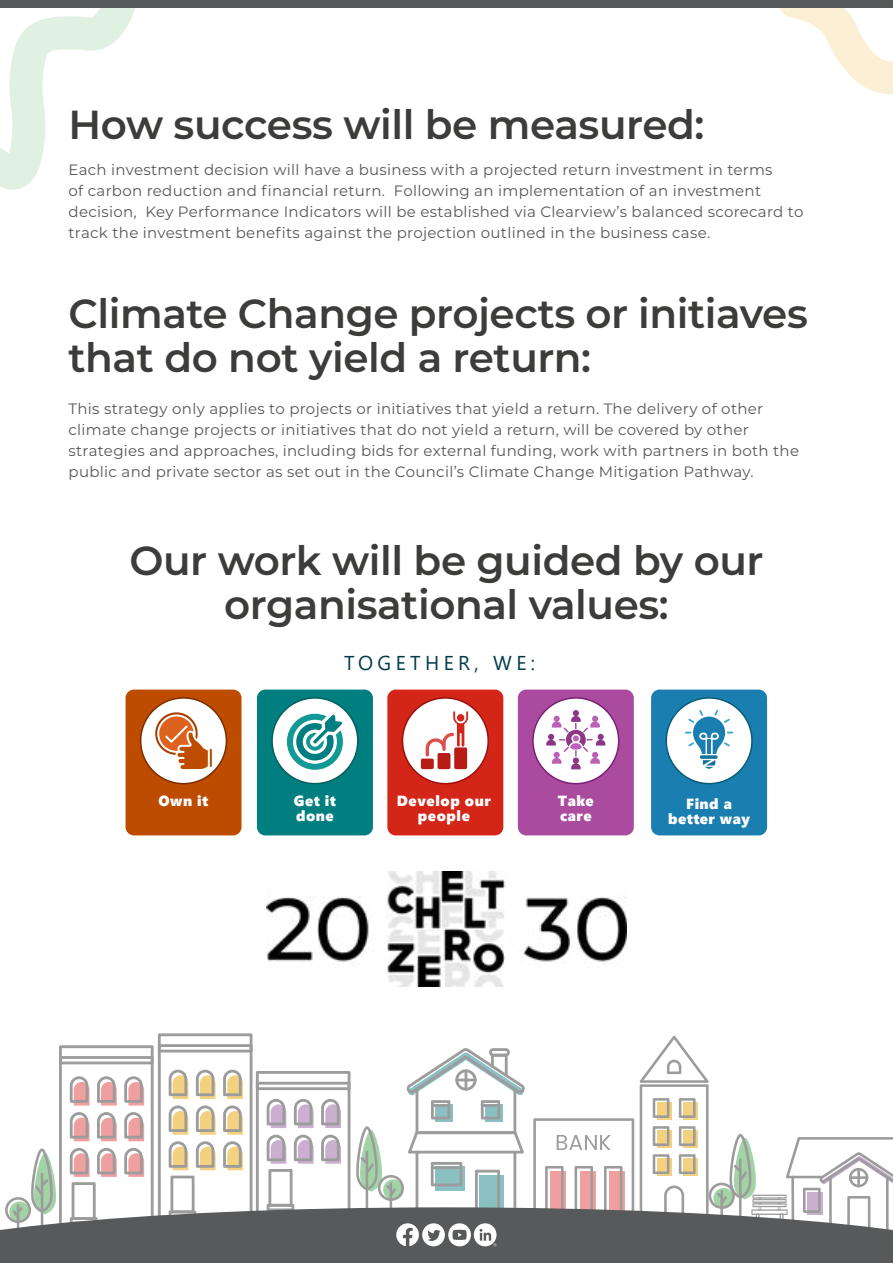
<style>
.page{position:relative;width:893px;height:1263px;background:#fff}
.page>*{position:absolute;margin:0;border:0;box-sizing:border-box;transform-origin:0 0}
.t1{font:600 40.5px/44px "Montserrat";letter-spacing:-.01em;color:#3c3c3b}
.t2{font:20.1px "Segoe UI";letter-spacing:.22em;color:#003b49}
.t3{font:15px/21px "Montserrat";letter-spacing:.02em;color:#575756}
.t4{font:14.7px/15.5px "Segoe UI Black";letter-spacing:.03em;color:#fff}
</style>
<div class="page">
<svg style="left:533px;top:1118px;width:101px;height:89px"></svg>
<svg style="left:640px;top:1036px;width:253px;height:171px"></svg>
<svg style="left:0;top:7px;width:159px;height:183px"></svg>
<svg style="left:765px;top:7px;width:128px;height:88px"></svg>
<div style="left:518px;top:690px;width:116px;height:145px;background:#aa4ba0;border-radius:8px"></div>
<div style="left:126px;top:690px;width:116px;height:145px;background:#bd4b00;border-radius:8px"></div>
<div style="left:141px;top:698px;width:85px;height:86px;background:#fff;border-radius:50%"></div>
<div style="left:257px;top:690px;width:116px;height:145px;background:#007e80;border-radius:8px"></div>
<div style="left:272px;top:698px;width:86px;height:86px;background:#fff;border-radius:50%"></div>
<div style="left:387px;top:690px;width:116px;height:145px;background:#d32518;border-radius:8px"></div>
<div style="left:402px;top:698px;width:86px;height:86px;background:#fff;border-radius:50%"></div>
<div style="left:533px;top:698px;width:86px;height:86px;background:#fff;border-radius:50%"></div>
<div style="left:651px;top:690px;width:116px;height:145px;background:#1b7eb1;border-radius:8px"></div>
<div style="left:666px;top:698px;width:86px;height:86px;background:#fff;border-radius:50%"></div>
<svg style="left:155px;top:712px;width:57px;height:57px"></svg>
<div style="left:140px;top:697px;width:87px;height:87px;border:2px solid #7c2d01;border-radius:50%"></div>
<div style="left:271px;top:697px;width:88px;height:87px;border:2px solid #03605d;border-radius:50%"></div>
<div style="left:402px;top:697px;width:87px;height:87px;border:2px solid #99100d;border-radius:50%"></div>
<div style="left:532px;top:697px;width:87px;height:87px;border:2px solid #772275;border-radius:50%"></div>
<div style="left:665px;top:697px;width:88px;height:87px;border:2px solid #085b75;border-radius:50%"></div>
<svg style="left:685px;top:710px;width:48px;height:44px"></svg>
<svg style="left:703px;top:760px;width:12px;height:9px"></svg>
<svg style="left:700px;top:755px;width:18px;height:4px"></svg>
<div style="left:438px;top:753px;width:12px;height:16px;background:#b71d15;border-radius:2px"></div>
<div style="left:421px;top:758px;width:13px;height:11px;background:#b71d15;border-radius:2px"></div>
<svg style="left:426px;top:711px;width:42px;height:45px"></svg>
<div style="left:454px;top:747px;width:13px;height:22px;background:#b71d15;border-radius:2px"></div>
<svg style="left:287px;top:714px;width:56px;height:56px"></svg>
<svg style="left:546px;top:710px;width:59px;height:59px"></svg>
<svg style="left:0;top:1207px;width:893px;height:56px;background:#686869"></svg>
<svg style="left:5px;top:1033px;width:520px;height:213px"></svg>
<div style="left:0;top:0;width:893px;height:7px;background:#58595a"></div>
<img style="left:267px;top:871px;width:359px;height:115px">
<h1 class="t1" style="left:69px;top:101px;width:637px">How success will be measured:</h1>
<p class="t3" style="left:69px;top:159px;width:736px">Each investment decision will have a business with a projected return investment in terms<br>of carbon reduction and financial return. Following an implementation of an investment decision, Key Performance Indicators will be established via Clearview’s balanced scorecard to track the investment benefits against the projection outlined in the business case.</p>
<h1 class="t1" style="left:69px;top:290px;width:741px">Climate Change projects or initiaves that do not yield a return:</h1>
<p class="t3" style="left:69px;top:397px;width:732px">This strategy only applies to projects or initiatives that yield a return. The delivery of other climate change projects or initiatives that do not yield a return, will be covered by other strategies and approaches, including bids for external funding, work with partners in both the public and private sector as set out in the Council’s Climate Change Mitigation Pathway.</p>
<h1 class="t1" style="left:129px;top:537px;width:636px;text-align:center">Our work will be guided by our organisational values:</h1>
<h2 class="t2" style="left:344px;top:644px;width:193px">TOGETHER, WE:</h2>
<p class="t4" style="left:159px;top:792px;width:51px">Own it</p>
<p class="t4" style="left:294px;top:792px;width:43px">Get it done</p>
<p class="t4" style="left:397px;top:792px;width:96px;text-align:center">Develop our people</p>
<p class="t4" style="left:558px;top:792px;width:37px">Take care</p>
<p class="t4" style="left:668px;top:795px;width:83px;text-align:center">Find a better way</p>
</div>
